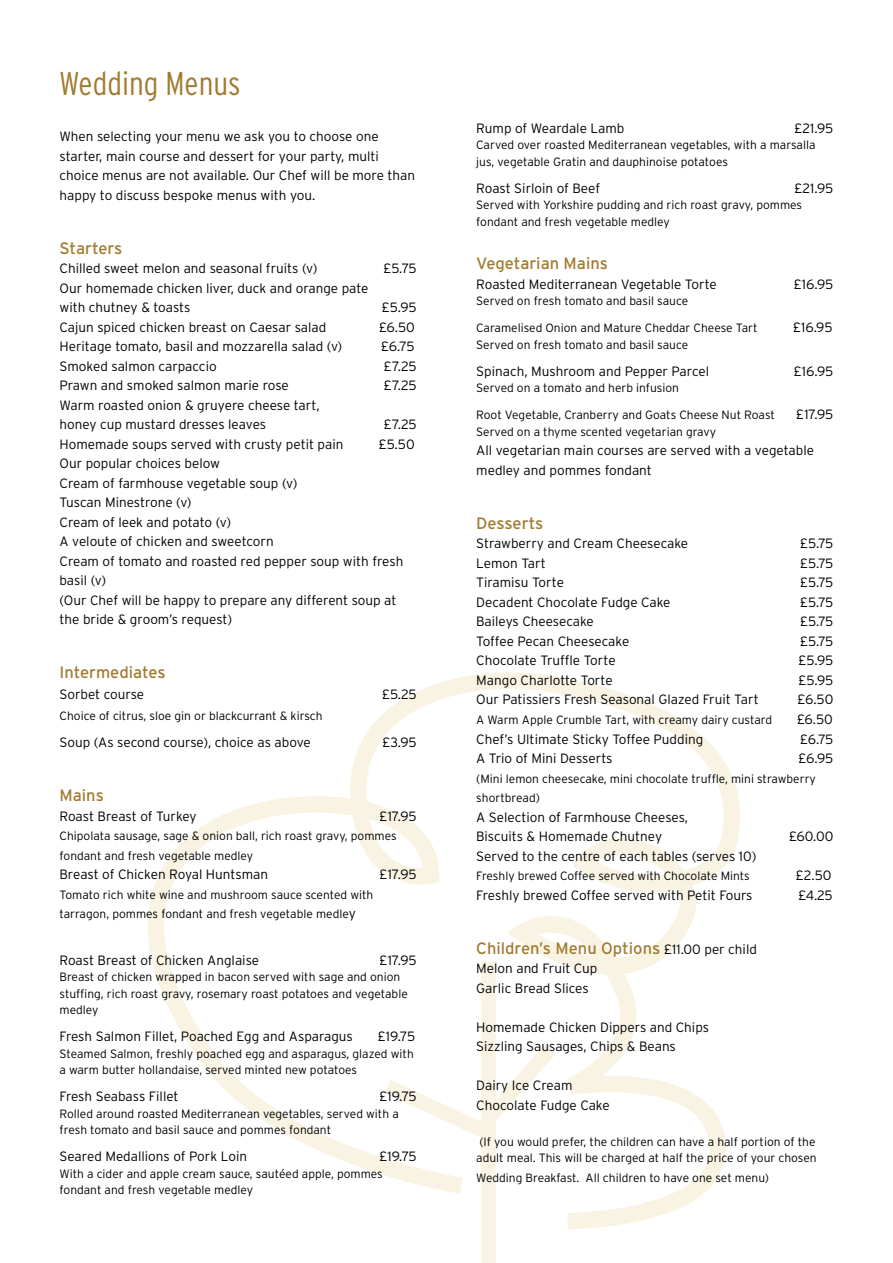
<style>
.page{position:relative;width:893px;height:1263px;background:#fff}
.page>*{position:absolute;margin:0;border:0;box-sizing:border-box;transform-origin:0 0}
.t1{font:300 condensed 33px "Interstate";color:#a27b31}
.t2{font:16.5px "Interstate";color:#a27b31}
.t3{font:300 13.5px/19.5px "Interstate";color:#000}
.t4{font:300 12px/16.5px "Interstate";color:#000}
.s1{font-size:13.5px}
.s2{font-weight:300;font-size:13.5px;color:#000}
</style>
<div class="page">
<svg style="left:148px;top:672px;width:592px;height:591px"></svg>
<h1 class="t1" style="left:60px;top:65px;width:183px">Wedding Menus</h1>
<p class="t3" style="left:60px;top:127px;width:357px">When selecting your menu we ask you to choose one starter, main course and dessert for your party, multi choice menus are not available. Our Chef will be more than happy to discuss bespoke menus with you.</p>
<p class="t2" style="left:60px;top:239px;width:64px">Starters</p>
<p class="t3" style="left:60px;top:259px;width:259px">Chilled sweet melon and seasonal fruits (v)</p>
<p class="t3" style="left:383px;top:259px;width:35px">£5.75</p>
<p class="t3" style="left:60px;top:278px;width:310px">Our homemade chicken liver, duck and orange pate with chutney &amp; toasts</p>
<p class="t3" style="left:382px;top:298px;width:37px">£5.95</p>
<p class="t3" style="left:60px;top:317px;width:268px">Cajun spiced chicken breast on Caesar salad</p>
<p class="t3" style="left:379px;top:317px;width:38px">£6.50</p>
<p class="t3" style="left:60px;top:337px;width:284px">Heritage tomato, basil and mozzarella salad (v)</p>
<p class="t3" style="left:381px;top:337px;width:35px">£6.75</p>
<p class="t3" style="left:60px;top:356px;width:159px">Smoked salmon carpaccio</p>
<p class="t3" style="left:384px;top:356px;width:35px">£7.25</p>
<p class="t3" style="left:60px;top:376px;width:231px">Prawn and smoked salmon marie rose</p>
<p class="t3" style="left:384px;top:376px;width:35px">£7.25</p>
<p class="t3" style="left:60px;top:395px;width:262px">Warm roasted onion &amp; gruyere cheese tart, honey cup mustard dresses leaves</p>
<p class="t3" style="left:384px;top:414px;width:35px">£7.25</p>
<p class="t3" style="left:60px;top:434px;width:285px">Homemade soups served with crusty petit pain</p>
<p class="t3" style="left:378px;top:434px;width:38px">£5.50</p>
<p class="t3" style="left:60px;top:453px;width:345px">Our popular choices below<br>Cream of farmhouse vegetable soup (v)<br>Tuscan Minestrone (v)<br>Cream of leek and potato (v)<br>A veloute of chicken and sweetcorn<br>Cream of tomato and roasted red pepper soup with fresh basil (v)<br>(Our Chef will be happy to prepare any different soup at the bride &amp; groom’s request)</p>
<p class="t2" style="left:60px;top:663px;width:108px">Intermediates</p>
<p class="t3" style="left:60px;top:685px;width:86px">Sorbet course</p>
<p class="t3" style="left:382px;top:685px;width:36px">£5.25</p>
<p class="t4" style="left:60px;top:708px;width:265px">Choice of citrus, sloe gin or blackcurrant &amp; kirsch</p>
<p class="t3" style="left:60px;top:733px;width:253px">Soup (As second course), choice as above</p>
<p class="t3" style="left:382px;top:733px;width:36px">£3.95</p>
<p class="t2" style="left:60px;top:786px;width:46px">Mains</p>
<p class="t3" style="left:60px;top:806px;width:139px">Roast Breast of Turkey</p>
<p class="t3" style="left:379px;top:806px;width:39px">£17.95</p>
<p class="t4" style="left:60px;top:826px;width:339px;line-height:19.5px">Chipolata sausage, sage &amp; onion ball, rich roast gravy, pommes fondant and fresh vegetable medley</p>
<p class="t3" style="left:60px;top:865px;width:210px">Breast of Chicken Royal Huntsman</p>
<p class="t3" style="left:379px;top:865px;width:39px">£17.95</p>
<p class="t4" style="left:60px;top:885px;width:315px;line-height:19.5px">Tomato rich white wine and mushroom sauce scented with tarragon, pommes fondant and fresh vegetable medle<span class="s1">y</span></p>
<p class="t3" style="left:60px;top:950px;width:201px">Roast Breast of Chicken Anglaise</p>
<p class="t3" style="left:379px;top:950px;width:39px">£17.95</p>
<p class="t4" style="left:60px;top:969px;width:350px">Breast of chicken wrapped in bacon served with sage and onion stuffing, rich roast gravy, rosemary roast potatoes and vegetable medley</p>
<p class="t3" style="left:60px;top:1027px;width:295px">Fresh Salmon Fillet, Poached Egg and Asparagus</p>
<p class="t3" style="left:377px;top:1027px;width:39px">£19.75</p>
<p class="t4" style="left:60px;top:1045px;width:356px">Steamed Salmon, freshly poached egg and asparagus, glazed with a warm butter hollandaise, served minted new potatoes</p>
<p class="t3" style="left:60px;top:1087px;width:121px">Fresh Seabass Fillet</p>
<p class="t3" style="left:379px;top:1087px;width:39px">£19.75</p>
<p class="t4" style="left:60px;top:1105px;width:341px">Rolled around roasted Mediterranean vegetables, served with a fresh tomato and basil sauce and pommes fondant</p>
<p class="t3" style="left:60px;top:1147px;width:189px">Seared Medallions of Pork Loin</p>
<p class="t3" style="left:379px;top:1147px;width:39px">£19.75</p>
<p class="t4" style="left:60px;top:1165px;width:325px">With a cider and apple cream sauce, sautéed apple, pommes fondant and fresh vegetable medley</p>
<p class="t3" style="left:476px;top:118px;width:150px">Rump of Weardale Lamb</p>
<p class="t3" style="left:794px;top:118px;width:41px">£21.95</p>
<p class="t4" style="left:476px;top:137px;width:341px">Carved over roasted Mediterranean vegetables, with a marsalla jus, vegetable Gratin and dauphinoise potatoes</p>
<p class="t3" style="left:476px;top:178px;width:125px">Roast Sirloin of Beef</p>
<p class="t3" style="left:794px;top:178px;width:41px">£21.95</p>
<p class="t4" style="left:476px;top:197px;width:327px">Served with Yorkshire pudding and rich roast gravy, pommes fondant and fresh vegetable medley</p>
<p class="t2" style="left:476px;top:254px;width:133px">Vegetarian Mains</p>
<p class="t3" style="left:476px;top:274px;width:242px">Roasted Mediterranean Vegetable Torte</p>
<p class="t3" style="left:793px;top:274px;width:41px">£16.95</p>
<p class="t4" style="left:476px;top:293px;width:213px">Served on fresh tomato and basil sauce</p>
<p class="t4" style="left:476px;top:320px;width:283px">Caramelised Onion and Mature Cheddar Cheese Tart</p>
<p class="t3" style="left:793px;top:318px;width:41px">£16.95</p>
<p class="t4" style="left:476px;top:336px;width:213px">Served on fresh tomato and basil sauce</p>
<p class="t3" style="left:476px;top:361px;width:234px">Spinach, Mushroom and Pepper Parcel</p>
<p class="t3" style="left:793px;top:361px;width:41px">£16.95</p>
<p class="t4" style="left:476px;top:380px;width:204px">Served on a tomato and herb infusion</p>
<p class="t4" style="left:476px;top:407px;width:300px">Root Vegetable, Cranberry and Goats Cheese Nut Roast</p>
<p class="t3" style="left:796px;top:405px;width:39px">£17.95</p>
<p class="t4" style="left:476px;top:423px;width:241px">Served on a thyme scented vegetarian gravy</p>
<p class="t3" style="left:476px;top:441px;width:339px">All vegetarian main courses are served with a vegetable medley and pommes fondant</p>
<p class="t2" style="left:476px;top:514px;width:69px">Desserts</p>
<p class="t3" style="left:476px;top:534px;width:213px">Strawberry and Cream Cheesecake</p>
<p class="t3" style="left:800px;top:534px;width:35px">£5.75</p>
<p class="t3" style="left:476px;top:553px;width:71px">Lemon Tart</p>
<p class="t3" style="left:800px;top:553px;width:35px">£5.75</p>
<p class="t3" style="left:476px;top:573px;width:89px">Tiramisu Torte</p>
<p class="t3" style="left:800px;top:573px;width:35px">£5.75</p>
<p class="t3" style="left:476px;top:592px;width:196px">Decadent Chocolate Fudge Cake</p>
<p class="t3" style="left:800px;top:592px;width:35px">£5.75</p>
<p class="t3" style="left:476px;top:612px;width:119px">Baileys Cheesecake</p>
<p class="t3" style="left:800px;top:612px;width:35px">£5.75</p>
<p class="t3" style="left:476px;top:631px;width:155px">Toffee Pecan Cheesecake</p>
<p class="t3" style="left:800px;top:631px;width:35px">£5.75</p>
<p class="t3" style="left:476px;top:651px;width:141px">Chocolate Truffle Torte</p>
<p class="t3" style="left:798px;top:651px;width:37px">£5.95</p>
<p class="t3" style="left:476px;top:670px;width:138px">Mango Charlotte Torte</p>
<p class="t3" style="left:798px;top:670px;width:37px">£5.95</p>
<p class="t3" style="left:476px;top:690px;width:284px">Our Patissiers Fresh Seasonal Glazed Fruit Tart</p>
<p class="t3" style="left:797px;top:690px;width:38px">£6.50</p>
<p class="t4" style="left:476px;top:711px;width:297px">A Warm Apple Crumble Tart, with creamy dairy custard</p>
<p class="t3" style="left:797px;top:709px;width:38px">£6.50</p>
<p class="t3" style="left:476px;top:729px;width:228px">Chef’s Ultimate Sticky Toffee Pudding</p>
<p class="t3" style="left:800px;top:729px;width:35px">£6.75</p>
<p class="t3" style="left:476px;top:748px;width:138px">A Trio of Mini Desserts</p>
<p class="t3" style="left:798px;top:748px;width:37px">£6.95</p>
<p class="t4" style="left:476px;top:768px;width:341px;line-height:19.5px">(Mini lemon cheesecake, mini chocolate truffle, mini strawberry shortbread)</p>
<p class="t3" style="left:476px;top:807px;width:213px">A Selection of Farmhouse Cheeses,<br>Biscuits &amp; Homemade Chutney</p>
<p class="t3" style="left:789px;top:826px;width:46px">£60.00</p>
<p class="t3" style="left:476px;top:846px;width:282px">Served to the centre of each tables (serves 10)</p>
<p class="t4" style="left:476px;top:867px;width:275px">Freshly brewed Coffee served with Chocolate Mints</p>
<p class="t3" style="left:795px;top:865px;width:38px">£2.50</p>
<p class="t3" style="left:476px;top:885px;width:278px">Freshly brewed Coffee served with Petit Fours</p>
<p class="t3" style="left:798px;top:885px;width:36px">£4.25</p>
<p class="t2" style="left:476px;top:938px;width:282px">Children’s Menu Options <span class="s2">£11.00 per child</span></p>
<p class="t3" style="left:476px;top:958px;width:123px">Melon and Fruit Cup<br>Garlic Bread Slices</p>
<p class="t3" style="left:476px;top:1017px;width:234px">Homemade Chicken Dippers and Chips<br>Sizzling Sausages, Chips &amp; Beans</p>
<p class="t3" style="left:476px;top:1075px;width:135px">Dairy Ice Cream<br>Chocolate Fudge Cake</p>
<p class="t4" style="left:476px;top:1133px;width:342px">(If you would prefer, the children can have a half portion of the adult meal. This will be charged at half the price of your chosen</p>
<p class="t4" style="left:476px;top:1169px;width:294px">Wedding Breakfast. All children to have one set menu)</p>
</div>
